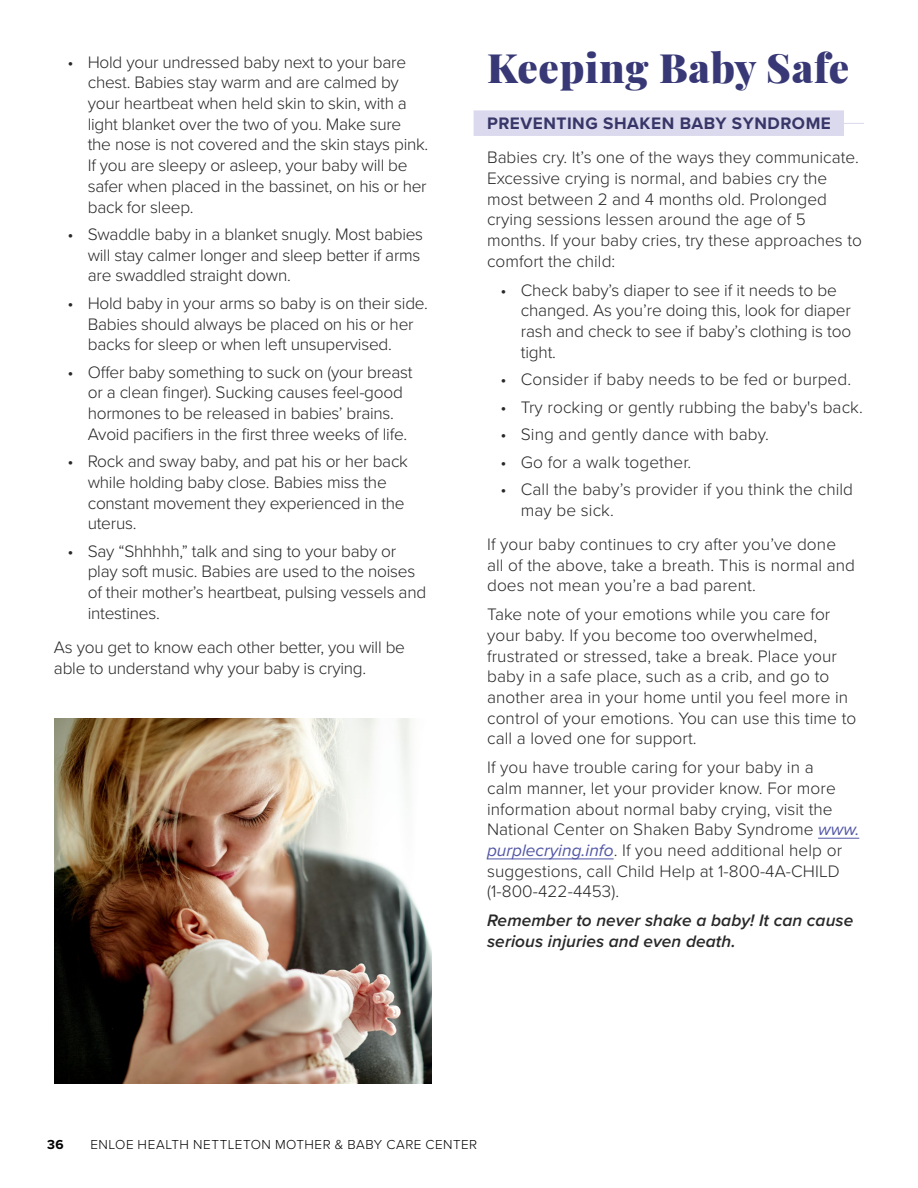
<style>
.page{position:relative;width:918px;height:1188px;background:#fff}
.page>*{position:absolute;margin:0;border:0;box-sizing:border-box;transform-origin:0 0}
.t1{font:900 40.5px "Playfair Display";letter-spacing:.02em;color:#373875}
.t2{font:300 17.25px/20.7px "Proxima Nova";letter-spacing:-.01em;color:#292829}
.t3{font:italic 600 17.25px/20.7px "Proxima Nova";letter-spacing:.005em;color:#292829}
.t4{font:700 17.25px "Proxima Nova";letter-spacing:.03em;color:#383668}
.t5{font:300 13.5px "Proxima Nova";letter-spacing:.035em;color:#000}
.t6{font:700 13.5px "Proxima Nova";color:#000}
.s1{font-weight:400;font-style:italic;color:#5256a5}
</style>
<div class="page">
<hr style="left:535px;top:123px;width:329px;height:1px;background:#dad9ed">
<div style="left:474px;top:110px;width:370px;height:26px;background:#dad9ed"></div>
<hr style="left:818px;top:838px;width:41px;height:1px;background:#5256a5">
<hr style="left:487px;top:859px;width:127px;height:1px;background:#5256a5">
<img style="left:54px;top:718px;width:378px;height:365px">
<p class="t2" style="left:88px;top:51px;width:342px;text-indent:-20px">• Hold your undressed baby next to your bare chest. Babies stay warm and are calmed by your heartbeat when held skin to skin, with a light blanket over the two of you. Make sure the nose is not covered and the skin stays pink.<br>If you are sleepy or asleep, your baby will be safer when placed in the bassinet, on his or her back for sleep.</p>
<p class="t2" style="left:88px;top:223px;width:337px;text-indent:-20px">• Swaddle baby in a blanket snugly. Most babies will stay calmer longer and sleep better if arms are swaddled straight down.</p>
<p class="t2" style="left:88px;top:292px;width:342px;text-indent:-20px">• Hold baby in your arms so baby is on their side.<br>Babies should always be placed on his or her backs for sleep or when left unsupervised.</p>
<p class="t2" style="left:88px;top:361px;width:326px;text-indent:-20px">• Offer baby something to suck on (your breast or a clean finger). Sucking causes feel-good hormones to be released in babies’ brains.<br>Avoid pacifiers in the first three weeks of life.</p>
<p class="t2" style="left:88px;top:450px;width:322px;text-indent:-20px">• Rock and sway baby, and pat his or her back while holding baby close. Babies miss the constant movement they experienced in the uterus.</p>
<p class="t2" style="left:88px;top:540px;width:340px;text-indent:-20px">• Say “Shhhhh,” talk and sing to your baby or play soft music. Babies are used to the noises of their mother’s heartbeat, pulsing vessels and intestines.</p>
<p class="t2" style="left:54px;top:636px;width:353px">As you get to know each other better, you will be able to understand why your baby is crying.</p>
<h1 class="t1" style="left:487px;top:36px;width:364px">Keeping Baby Safe</h1>
<p class="t4" style="left:487px;top:111px;width:345px">PREVENTING SHAKEN BABY SYNDROME</p>
<p class="t2" style="left:487px;top:146px;width:376px">Babies cry. It’s one of the ways they communicate.<br>Excessive crying is normal, and babies cry the most between 2 and 4 months old. Prolonged crying sessions lessen around the age of 5 months. If your baby cries, try these approaches to comfort the child:</p>
<p class="t2" style="left:521px;top:279px;width:332px;text-indent:-20px">• Check baby’s diaper to see if it needs to be changed. As you’re doing this, look for diaper rash and check to see if baby’s clothing is too tight.</p>
<p class="t2" style="left:501px;top:368px;width:352px">• Consider if baby needs to be fed or burped.</p>
<p class="t2" style="left:501px;top:396px;width:364px">• Try rocking or gently rubbing the baby's back.</p>
<p class="t2" style="left:501px;top:423px;width:270px">• Sing and gently dance with baby.</p>
<p class="t2" style="left:501px;top:451px;width:192px">• Go for a walk together.</p>
<p class="t2" style="left:521px;top:478px;width:334px;text-indent:-20px">• Call the baby’s provider if you think the child may be sick.</p>
<p class="t2" style="left:487px;top:533px;width:370px">If your baby continues to cry after you’ve done all of the above, take a breath. This is normal and does not mean you’re a bad parent.</p>
<p class="t2" style="left:487px;top:603px;width:371px">Take note of your emotions while you care for your baby. If you become too overwhelmed, frustrated or stressed, take a break. Place your baby in a safe place, such as a crib, and go to another area in your home until you feel more in control of your emotions. You can use this time to call a loved one for support.</p>
<p class="t2" style="left:487px;top:756px;width:374px">If you have trouble caring for your baby in a<br>calm manner, let your provider know. For more information about normal baby crying, visit the National Center on Shaken Baby Syndrome <span class="s1">www. purplecrying.info</span>. If you need additional help or suggestions, call Child Help at 1-800-4A-CHILD (1-800-422-4453).</p>
<p class="t3" style="left:487px;top:910px;width:368px">Remember to never shake a baby! It can cause serious injuries and even death.</p>
<p class="t6" style="left:47px;top:1134px;width:18px">36</p>
<p class="t5" style="left:90px;top:1134px;width:388px">ENLOE HEALTH NETTLETON MOTHER &amp; BABY CARE CENTER</p>
</div>
